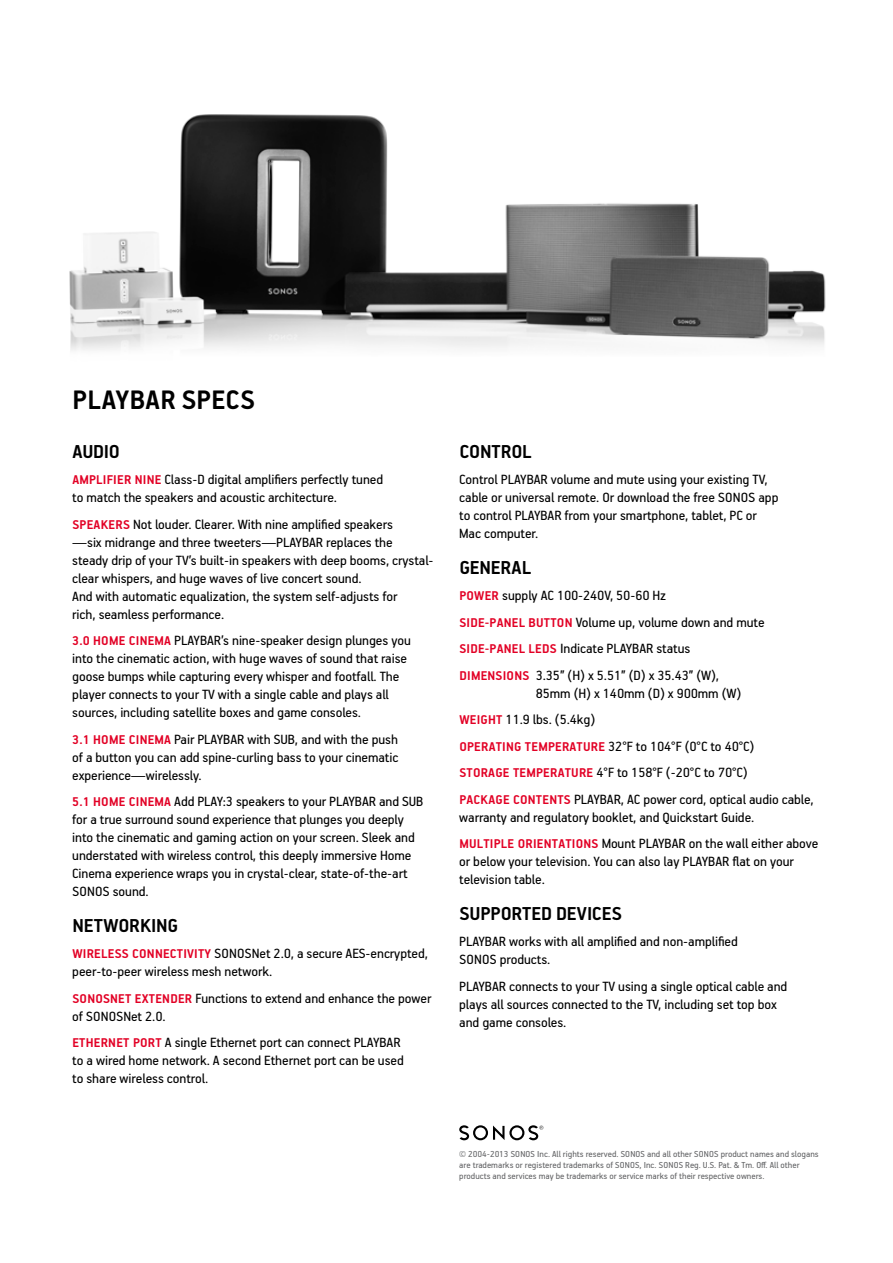
<style>
.page{position:relative;width:893px;height:1263px;background:#fff}
.page>*{position:absolute;margin:0;border:0;box-sizing:border-box;transform-origin:0 0}
.t1{font:700 30px "SONOS Handbook Pro";letter-spacing:.01em;color:#000}
.t2{font:700 21px "SONOS Handbook Pro";letter-spacing:-.005em;color:#000}
.t3{font:15px/18px "SONOS Handbook Pro";letter-spacing:-.005em;color:#000}
.t4{font:700 14.25px "SONOS Handbook Pro";letter-spacing:.015em;color:#e20025}
.t5{font:9.75px/11.2px "SONOS Handbook Pro";color:#646567}
.s1{font-weight:700;font-size:14.25px;color:#e20025}
</style>
<div class="page">
<img style="left:69px;top:114px;width:757px;height:237px">
<svg style="left:459px;top:1125px;width:84px;height:15px"></svg>
<h1 class="t1" style="left:73px;top:382px;width:184px">PLAYBAR SPECS</h1>
<h2 class="t2" style="left:72px;top:439px;width:46px">AUDIO</h2>
<p class="t4" style="left:72px;top:471px;width:24px">AMPLIFIER</p>
<p class="t3" style="left:72px;top:470px;width:312px;text-indent:63px"><span class="s1">NINE</span> Class-D digital amplifiers perfectly tuned to match the speakers and acoustic architecture.</p>
<p class="t3" style="left:72px;top:515px;width:363px"><span class="s1">SPEAKERS</span> Not louder. Clearer. With nine amplified speakers<br>—six midrange and three tweeters—PLAYBAR replaces the<br>steady drip of your TV’s built-in speakers with deep booms, crystal&shy;clear whispers, and huge waves of live concert sound.<br>And with automatic equalization, the system self-adjusts for<br>rich, seamless performance.</p>
<p class="t4" style="left:72px;top:632px;width:64px">3.0 HOME CINE</p>
<p class="t3" style="left:72px;top:631px;width:340px;text-indent:82px"><span class="s1">MA</span> PLAYBAR’s nine-speaker design plunges you into the cinematic action, with huge waves of sound that raise goose bumps while capturing every whisper and footfall. The player connects to your TV with a single cable and plays all sources, including satellite boxes and game consoles.</p>
<p class="t4" style="left:72px;top:731px;width:64px">3.1 HOME CINE</p>
<p class="t3" style="left:72px;top:730px;width:328px;text-align:justify;text-indent:82px"><span class="s1">MA</span> Pair PLAYBAR with SUB, and with the push of a button you can add spine-curling bass to your cinematic experience—wirelessly.</p>
<p class="t4" style="left:72px;top:793px;width:64px">5.1 HOME CINE</p>
<p class="t3" style="left:72px;top:792px;width:353px;text-indent:82px"><span class="s1">MA</span> Add PLAY:3 speakers to your PLAYBAR and SUB for a true surround sound experience that plunges you deeply into the cinematic and gaming action on your screen. Sleek and understated with wireless control, this deeply immersive Home Cinema experience wraps you in crystal-clear, state-of-the-art SONOS sound.</p>
<h2 class="t2" style="left:72px;top:913px;width:105px">NETWORKING</h2>
<p class="t4" style="left:72px;top:945px;width:8px">WIRELESS</p>
<p class="t4" style="left:132px;top:945px;width:52px">CONNECTIVITY</p>
<p class="t3" style="left:72px;top:944px;width:357px;text-indent:142px">SONOSNet 2.0, a secure AES-encrypted, peer-to-peer wireless mesh network.</p>
<p class="t4" style="left:72px;top:990px;width:78px">SONOSNET EXTEN</p>
<p class="t3" style="left:170px;top:989px;width:263px"><span class="s1">DER</span> Functions to extend and enhance the power</p>
<p class="t3" style="left:72px;top:1007px;width:95px">of SONOSNet 2.0.</p>
<p class="t4" style="left:72px;top:1034px;width:30px">ETHERNET</p>
<p class="t3" style="left:72px;top:1033px;width:333px;text-indent:61px"><span class="s1">PORT</span> A single Ethernet port can connect PLAYBAR to a wired home network. A second Ethernet port can be used to share wireless control.</p>
<h2 class="t2" style="left:459px;top:439px;width:74px">CONTROL</h2>
<p class="t3" style="left:459px;top:470px;width:321px">Control PLAYBAR volume and mute using your existing TV, cable or universal remote. Or download the free SONOS app to control PLAYBAR from your smartphone, tablet, PC or Mac computer.</p>
<h2 class="t2" style="left:459px;top:555px;width:73px">GENERAL</h2>
<p class="t3" style="left:459px;top:586px;width:208px"><span class="s1">POWER</span> supply AC 100-240V, 50-60 Hz</p>
<p class="t4" style="left:459px;top:614px;width:39px">SIDE-PANEL</p>
<p class="t3" style="left:529px;top:613px;width:237px"><span class="s1">BUTTON</span> Volume up, volume down and mute</p>
<p class="t4" style="left:459px;top:640px;width:39px">SIDE-PANEL</p>
<p class="t3" style="left:529px;top:639px;width:163px"><span class="s1">LEDS</span> Indicate PLAYBAR status</p>
<p class="t4" style="left:459px;top:667px;width:29px">DIMENSI</p>
<p class="t3" style="left:536px;top:666px;width:207px;text-indent:-29px"><span class="s1">ONS</span> 3.35” (H) x 5.51” (D) x 35.43” (W),<br>85mm (H) x 140mm (D) x 900mm (W)</p>
<p class="t3" style="left:459px;top:710px;width:138px"><span class="s1">WEI GHT</span> 11.9 lbs. (5.4kg)</p>
<p class="t4" style="left:459px;top:738px;width:8px">OPERATIN</p>
<p class="t4" style="left:514px;top:738px;width:42px">G TEMPERAT</p>
<p class="t3" style="left:583px;top:737px;width:173px"><span class="s1">URE</span> 32°F to 104°F (0°C to 40°C)</p>
<p class="t4" style="left:459px;top:764px;width:85px">STORAGE TEMPERAT</p>
<p class="t3" style="left:571px;top:763px;width:178px"><span class="s1">URE</span> 4°F to 158°F (-20°C to 70°C)</p>
<p class="t4" style="left:459px;top:791px;width:77px">PACKAGE CONTENTS</p>
<p class="t3" style="left:459px;top:790px;width:356px;text-indent:115px">PLAYBAR, AC power cord, optical audio cable, warranty and regulatory booklet, and Quickstart Guide.</p>
<p class="t4" style="left:459px;top:835px;width:25px">MULTIPLE</p>
<p class="t4" style="left:518px;top:835px;width:15px">ORIENTATI</p>
<p class="t3" style="left:459px;top:834px;width:361px;text-indent:117px"><span class="s1">ONS</span> Mount PLAYBAR on the wall either above or below your television. You can also lay PLAYBAR flat on your television table.</p>
<h2 class="t2" style="left:459px;top:901px;width:164px">SUPPORTED DEVICES</h2>
<p class="t3" style="left:459px;top:932px;width:280px">PLAYBAR works with all amplified and non-amplified<br>SONOS products.</p>
<p class="t3" style="left:459px;top:977px;width:330px">PLAYBAR connects to your TV using a single optical cable and plays all sources connected to the TV, including set top box and game consoles.</p>
<p class="t5" style="left:459px;top:1148px;width:361px">© 2004-2013 SONOS Inc. All rights reserved. SONOS and all other SONOS product names and slogans are trademarks or registered trademarks of SONOS, Inc. SONOS Reg. U.S. Pat. &amp; Tm. Off. All other products and services may be trademarks or service marks of their respective owners.</p>
</div>
